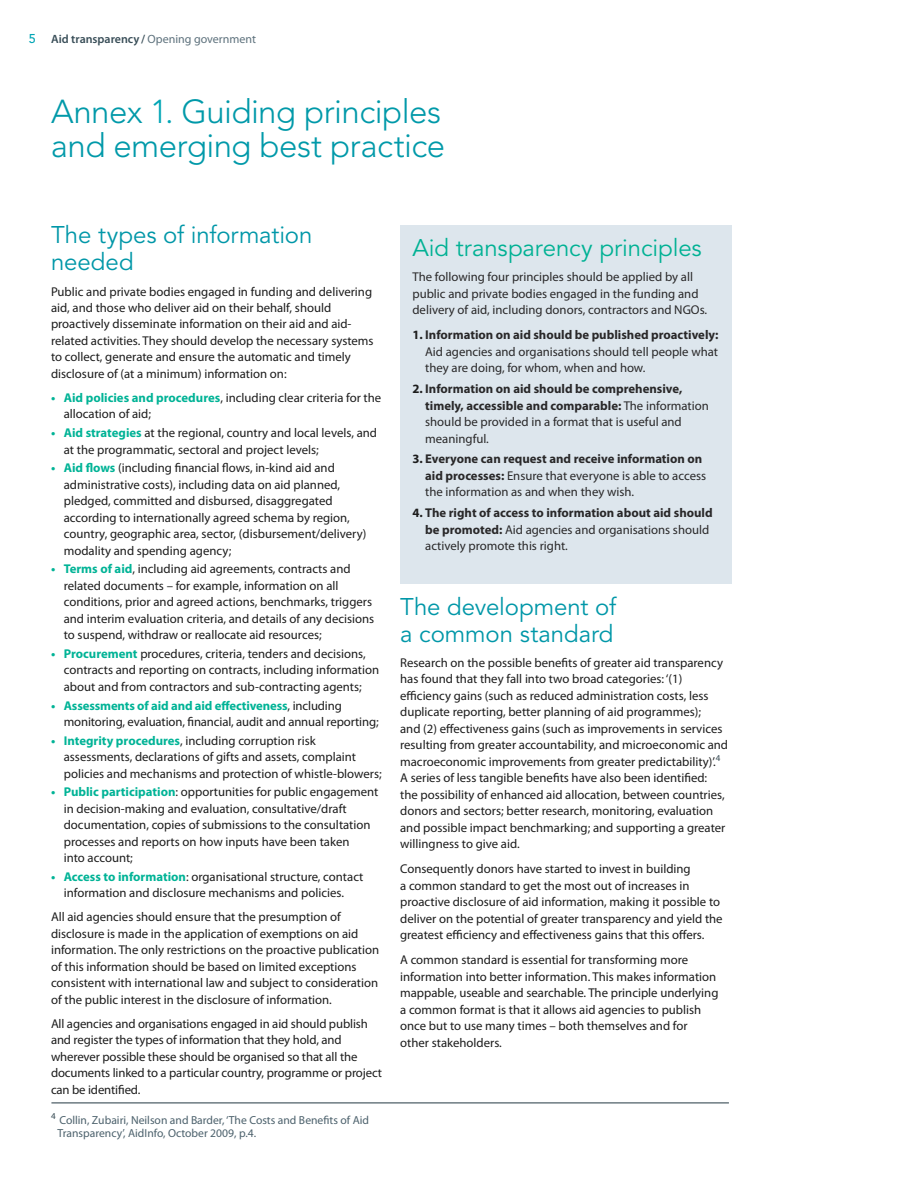
<style>
.page{position:relative;width:918px;height:1188px;background:#fff}
.page>*{position:absolute;margin:0;border:0;box-sizing:border-box;transform-origin:0 0}
.t1{font:300 33px/34.5px "Avenir LT Std";letter-spacing:-.015em;color:#0099a9}
.t2{font:24px/27px "Avenir LT Std";letter-spacing:-.005em;color:#0097a8}
.t3{font:24px "Avenir LT Std";letter-spacing:-.005em;color:#00b194}
.t4{font:12.75px/16.5px "Myriad Pro";color:#1c1c1c}
.t5{font:12.75px/16.5px "Myriad Pro";color:#292829}
.t6{font:700 12.75px/16.5px "Myriad Pro";color:#292829}
.t7{font:12px "Myriad Pro";color:#5e727d}
.t8{font:11.7px/13.5px "Myriad Pro";color:#4c616c}
.s1{font-family:"Avenir LT Std";font-weight:500;font-size:12.75px;color:#00a5b5}
.s2{font-weight:600;color:#394e58}
.s3{color:#00a5b5}
.s4{font-weight:700;color:#00b396}
.s5{font-weight:700;color:#1c1c1c}
.s6{font-weight:700}
.s7{color:#1c1c1c}
.s8{font-weight:400}
</style>
<div class="page">
<div style="left:400px;top:225px;width:331px;height:359px;background:#dde6ed"></div>
<hr style="left:51px;top:1103px;width:678px;height:1px;background:#243842">
<p class="t7" style="left:29px;top:31px;width:229px"><span class="s1">5</span> <span class="s2">Aid transparency /</span> Opening government</p>
<h1 class="t1" style="left:51px;top:94px;width:396px">Annex <span class="s3">1.</span> Guiding principles and emerging best practice</h1>
<h2 class="t2" style="left:51px;top:222px;width:263px">The types of information needed</h2>
<p class="t4" style="left:51px;top:283px;width:324px">Public and private bodies engaged in funding and delivering aid, and those who deliver aid on their behalf, should proactively disseminate information on their aid and aid&shy;related activities. They should develop the necessary systems to collect, generate and ensure the automatic and timely disclosure of (at a minimum) information on:</p>
<p class="t4" style="left:64px;top:389px;width:319px;text-indent:-13px"><span class="s4">• Aid policies and procedures</span>, including clear criteria for the allocation of aid;</p>
<p class="t4" style="left:64px;top:424px;width:315px;text-indent:-13px"><span class="s4">• Aid strategies</span> at the regional, country and local levels, and at the programmatic, sectoral and project levels;</p>
<p class="t4" style="left:64px;top:459px;width:304px;text-indent:-13px"><span class="s4">• Aid flows</span> (including financial flows, in-kind aid and administrative costs), including data on aid planned, pledged, committed and disbursed, disaggregated according to internationally agreed schema by region, country, geographic area, sector, (disbursement/delivery) modality and spending agency;</p>
<p class="t4" style="left:64px;top:561px;width:312px;text-indent:-13px"><span class="s4">• Terms of aid</span>, including aid agreements, contracts and related documents – for example, information on all conditions, prior and agreed actions, benchmarks, triggers and interim evaluation criteria, and details of any decisions to suspend, withdraw or reallocate aid resources;</p>
<p class="t4" style="left:64px;top:645px;width:317px;text-indent:-13px"><span class="s4">• Procurement</span> procedures, criteria, tenders and decisions, contracts and reporting on contracts, including information about and from contractors and sub-contracting agents;</p>
<p class="t4" style="left:64px;top:697px;width:316px;text-indent:-13px"><span class="s4">• Assessments of aid and aid effectiveness</span>, including monitoring, evaluation, financial, audit and annual reporting;</p>
<p class="t4" style="left:64px;top:732px;width:319px;text-indent:-13px"><span class="s4">• Integrity procedures</span>, including corruption risk assessments, declarations of gifts and assets, complaint policies and mechanisms and protection of whistle-blowers;</p>
<p class="t4" style="left:64px;top:784px;width:316px;text-indent:-13px"><span class="s4">• Public participation</span>: opportunities for public engagement in decision-making and evaluation, consultative/draft documentation, copies of submissions to the consultation processes and reports on how inputs have been taken<br>into account;</p>
<p class="t4" style="left:51px;top:868px;width:314px;text-align:center"><span class="s4">• Access to information</span>: organisational structure, contact information and disclosure mechanisms and policies.</p>
<p class="t4" style="left:51px;top:909px;width:330px">All aid agencies should ensure that the presumption of disclosure is made in the application of exemptions on aid information. The only restrictions on the proactive publication of this information should be based on limited exceptions consistent with international law and subject to consideration of the public interest in the disclosure of information.</p>
<p class="t4" style="left:51px;top:1015px;width:332px">All agencies and organisations engaged in aid should publish and register the types of information that they hold, and wherever possible these should be organised so that all the documents linked to a particular country, programme or project can be identified.</p>
<p class="t8" style="left:58px;top:1113px;width:313px;text-indent:-7px"><sup>4</sup> Collin, Zubairi, Neilson and Barder, ‘The Costs and Benefits of Aid<br>Transparency’, AidInfo, October 2009, p.4.</p>
<h2 class="t3" style="left:412px;top:234px;width:291px">Aid transparency principles</h2>
<p class="t5" style="left:412px;top:269px;width:296px">The following four principles should be applied by all public and private bodies engaged in the funding and delivery of aid, including donors, contractors and NGOs.</p>
<p class="t5" style="left:425px;top:327px;width:295px;text-align:justify;text-indent:-13px"><span class="s5">1.</span> <span class="s6">Information on aid should be published proactively:<br></span>Aid agencies and organisations should tell people what they are doing, for whom, when and how.</p>
<p class="t6" style="left:425px;top:380px;width:285px;text-indent:-13px"><span class="s7">2.</span> Information on aid should be comprehensive, timely, accessible and comparable: <span class="s8">The information should be provided in a format that is useful and meaningful.</span></p>
<p class="t5" style="left:425px;top:451px;width:283px;text-indent:-13px"><span class="s5">3.</span> <span class="s6">Everyone can request and receive information on aid processes:</span> Ensure that everyone is able to access the information as and when they wish.</p>
<p class="t5" style="left:425px;top:504px;width:289px;text-indent:-13px"><span class="s5">4.</span> <span class="s6">The right of access to information about aid should be promoted:</span> Aid agencies and organisations should actively promote this right.</p>
<h2 class="t2" style="left:400px;top:594px;width:218px">The development of a common standard</h2>
<p class="t4" style="left:400px;top:654px;width:329px">Research on the possible benefits of greater aid transparency has found that they fall into two broad categories: ‘(1) efficiency gains (such as reduced administration costs, less duplicate reporting, better planning of aid programmes);<br>and (2) effectiveness gains (such as improvements in services resulting from greater accountability, and microeconomic and macroeconomic improvements from greater predictability)’.<sup>4<br></sup>A series of less tangible benefits have also been identified:<br>the possibility of enhanced aid allocation, between countries, donors and sectors; better research, monitoring, evaluation and possible impact benchmarking; and supporting a greater willingness to give aid.</p>
<p class="t4" style="left:400px;top:861px;width:324px">Consequently donors have started to invest in building<br>a common standard to get the most out of increases in proactive disclosure of aid information, making it possible to deliver on the potential of greater transparency and yield the greatest efficiency and effectiveness gains that this offers.</p>
<p class="t4" style="left:400px;top:952px;width:320px">A common standard is essential for transforming more information into better information. This makes information mappable, useable and searchable. The principle underlying a common format is that it allows aid agencies to publish once but to use many times – both themselves and for other stakeholders.</p>
</div>
